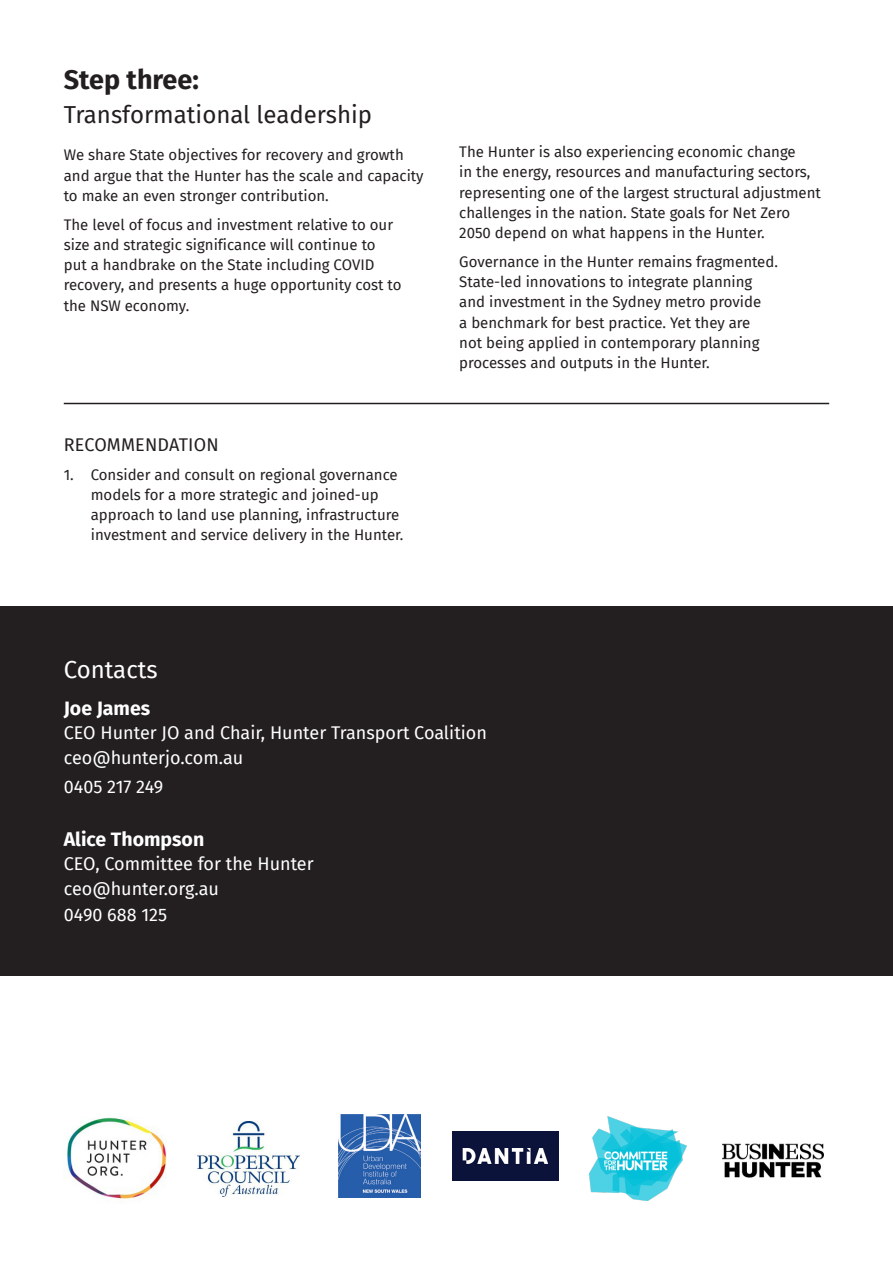
<style>
.page{position:relative;width:893px;height:1263px;background:#fff}
.page>*{position:absolute;margin:0;border:0;box-sizing:border-box;transform-origin:0 0}
.t1{font:700 27px "Fira Sans";color:#231f20}
.t2{font:24px "Fira Sans";color:#231f20}
.t3{font:24px "Fira Sans";color:#fff}
.t4{font:700 19.5px "Fira Sans";color:#fff}
.t5{font:18px "Fira Sans";color:#fff}
.t6{font:18px "Fira Sans";letter-spacing:.01em;color:#231f20}
.t7{font:15px/20.2px "Fira Sans";color:#231f20}
</style>
<div class="page">
<div style="left:0;top:606px;width:893px;height:370px;background:#231f20"></div>
<hr style="left:64px;top:403px;width:765px;height:1px;background:#231f20">
<img style="left:67px;top:1117px;width:100px;height:82px">
<img style="left:197px;top:1122px;width:102px;height:74px">
<img style="left:338px;top:1115px;width:83px;height:82px">
<img style="left:589px;top:1117px;width:98px;height:83px">
<img style="left:722px;top:1143px;width:102px;height:35px">
<img style="left:452px;top:1131px;width:106px;height:49px">
<p class="t1" style="left:64px;top:57px;width:137px">Step three:</p>
<p class="t2" style="left:64px;top:97px;width:310px">Transformational leadership</p>
<p class="t7" style="left:64px;top:145px;width:361px">We share State objectives for recovery and growth and argue that the Hunter has the scale and capacity to make an even stronger contribution.</p>
<p class="t7" style="left:64px;top:214px;width:339px">The level of focus and investment relative to our size and strategic significance will continue to put a handbrake on the State including COVID recovery, and presents a huge opportunity cost to the NSW economy.</p>
<p class="t6" style="left:64px;top:431px;width:156px">RECOMMENDATION</p>
<p class="t7" style="left:91px;top:464px;width:314px;text-indent:-27px">1. Consider and consult on regional governance models for a more strategic and joined-up approach to land use planning, infrastructure investment and service delivery in the Hunter.</p>
<p class="t7" style="left:459px;top:141px;width:363px">The Hunter is also experiencing economic change<br>in the energy, resources and manufacturing sectors, representing one of the largest structural adjustment challenges in the nation. State goals for Net Zero 2050 depend on what happens in the Hunter.</p>
<p class="t7" style="left:459px;top:251px;width:320px">Governance in the Hunter remains fragmented.<br>State-led innovations to integrate planning and investment in the Sydney metro provide<br>a benchmark for best practice. Yet they are<br>not being applied in contemporary planning processes and outputs in the Hunter.</p>
<p class="t3" style="left:64px;top:651px;width:95px">Contacts</p>
<p class="t4" style="left:64px;top:692px;width:88px">Joe James</p>
<p class="t5" style="left:64px;top:719px;width:425px">CEO Hunter JO and Chair, Hunter Transport Coalition</p>
<p class="t5" style="left:64px;top:744px;width:181px">ceo@hunterjo.com.au</p>
<p class="t5" style="left:64px;top:773px;width:101px">0405 217 249</p>
<p class="t4" style="left:64px;top:823px;width:142px">Alice Thompson</p>
<p class="t5" style="left:64px;top:850px;width:251px">CEO, Committee for the Hunter</p>
<p class="t5" style="left:64px;top:875px;width:157px">ceo@hunter.org.au</p>
<p class="t5" style="left:64px;top:901px;width:105px">0490 688 125</p>
</div>
